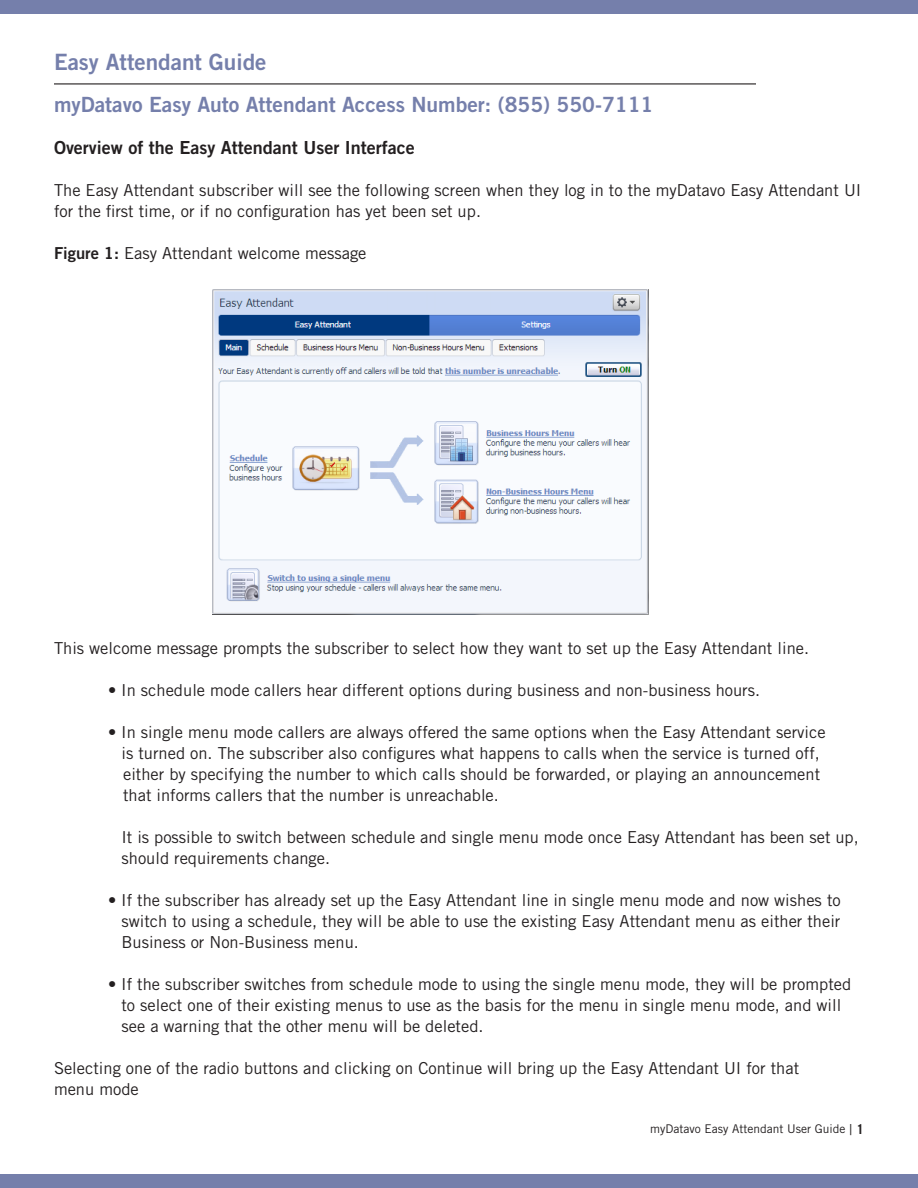
<style>
.page{position:relative;width:918px;height:1188px;background:#fff}
.page>*{position:absolute;margin:0;border:0;box-sizing:border-box;transform-origin:0 0}
.t1{font:22.5px "Trade Gothic LT Std Bd 2";color:#757fab}
.t2{font:21px "Trade Gothic LT Std Bd 2";color:#757fab}
.t3{font:18px "Trade Gothic LT Std Bd 2";color:#231f20}
.t4{font:16.5px/21px "Trade Gothic LT Std";color:#231f20}
.t5{font:700 13.5px "Trade Gothic LT Std";color:#231f20}
.t6{font:12px "Trade Gothic LT Std";color:#231f20}
.s1{font-family:"Trade Gothic LT Std Bd 2"}
.s2{font-size:15px}
</style>
<div class="page">
<div style="left:0;top:0;width:918px;height:13px;background:#757fab"></div>
<div style="left:0;top:1175px;width:918px;height:13px;background:#757fab"></div>
<hr style="left:54px;top:83px;width:702px;height:1px;background:#231f20">
<img style="left:213px;top:290px;width:436px;height:325px">
<p class="t1" style="left:54px;top:48px;width:214px">Easy Attendant Guide</p>
<p class="t2" style="left:54px;top:92px;width:601px">myDatavo Easy Auto Attendant Access Number: (855) 550-7111</p>
<p class="t3" style="left:54px;top:137px;width:362px">Overview of the Easy Attendant User Interface</p>
<p class="t4" style="left:54px;top:180px;width:809px">The Easy Attendant subscriber will see the following screen when they log in to the myDatavo Easy Attendant UI for the first time, or if no configuration has yet been set up.</p>
<p class="t4" style="left:54px;top:243px;width:314px"><span class="s1">Figure 1:</span> Easy Attendant welcome message</p>
<p class="t4" style="left:54px;top:637px;width:757px">This welcome message prompts the subscriber to select how they want to set up the Easy Attendant line.</p>
<p class="t4" style="left:108px;top:679px;width:654px">• In schedule mode callers hear different options during business and non-business hours.</p>
<p class="t4" style="left:108px;top:721px;width:719px;text-align:center">• In single menu mode callers are always offered the same options when the Easy Attendant service is turned on. The subscriber also configures what happens to calls when the service is turned off,</p>
<p class="t4" style="left:123px;top:763px;width:699px">either by specifying the number to which calls should be forwarded, or playing an announcement</p>
<p class="t4" style="left:123px;top:784px;width:377px">that informs callers that the number is unreachable.</p>
<p class="t4" style="left:122px;top:826px;width:739px">It is possible to switch between schedule and single menu mode once Easy Attendant has been set up, should requirements change.</p>
<p class="t4" style="left:108px;top:889px;width:734px;text-align:right">• If the subscriber has already set up the Easy Attendant line in single menu mode and now wishes to switch to using a schedule, they will be able to use the existing Easy Attendant menu as either their</p>
<p class="t4" style="left:122px;top:931px;width:239px">Business or Non-Business menu.</p>
<p class="t4" style="left:108px;top:973px;width:745px;text-align:center">• If the subscriber switches from schedule mode to using the single menu mode, they will be prompted to select one of their existing menus to use as the basis for the menu in single menu mode, and will</p>
<p class="t4" style="left:122px;top:1015px;width:364px">see a warning that the other menu will be deleted.</p>
<p class="t4" style="left:54px;top:1057px;width:747px">Selecting one of the radio buttons and clicking on Continue will bring up the Easy Attendant UI for that</p>
<p class="t4" style="left:54px;top:1078px;width:86px">menu mode</p>
<p class="t6" style="left:650px;top:1122px;width:204px">myDatavo Easy Attendant User Guide <span class="s2">|</span></p>
<p class="t5" style="left:856px;top:1121px;width:9px">1</p>
</div>
